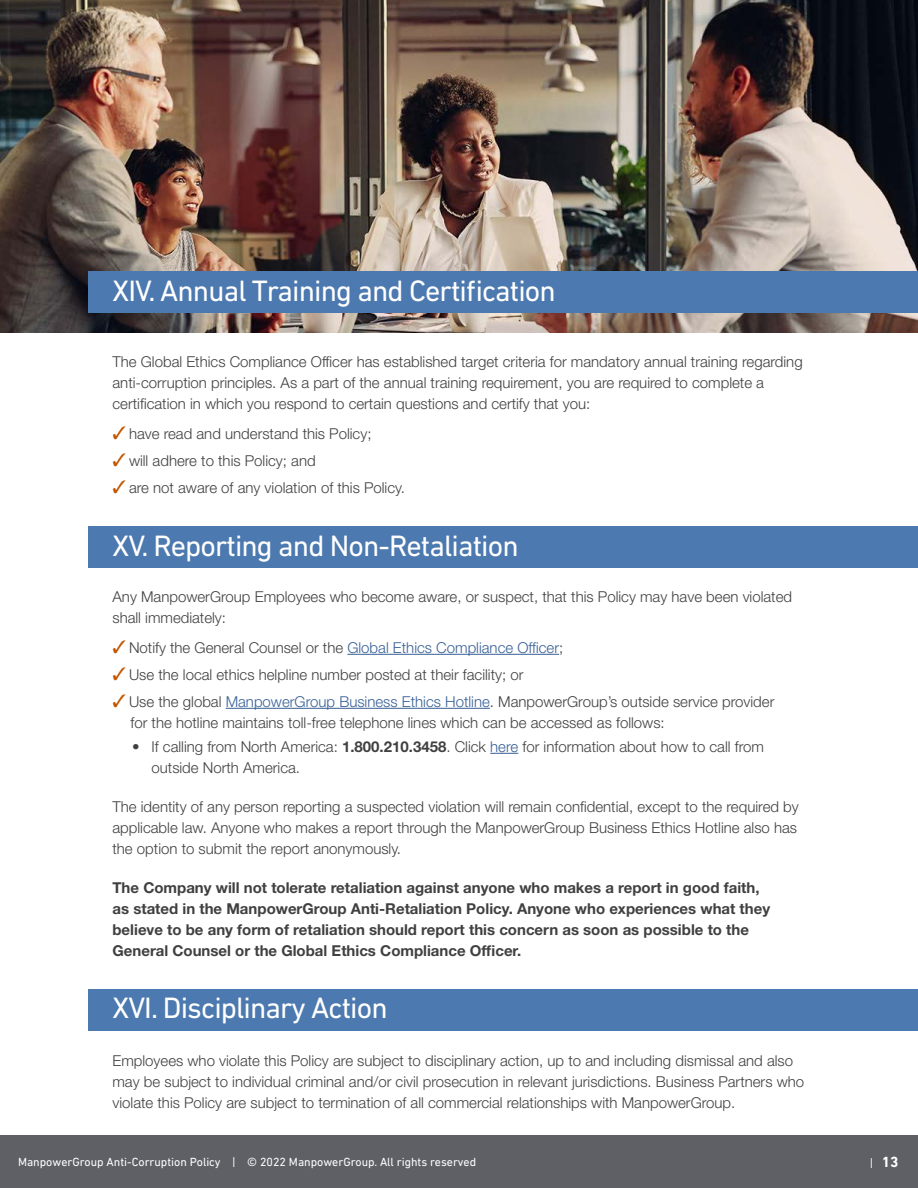
<style>
.page{position:relative;width:918px;height:1188px;background:#fff}
.page>*{position:absolute;margin:0;border:0;box-sizing:border-box;transform-origin:0 0}
.t1{font:30px "DIN Next LT Pro";letter-spacing:-.03em;color:#fff}
.t2{font:300 15px/21px "Helvetica Neue LT Std";color:#404040}
.t3{font:700 15px/21px "Helvetica Neue LT Std";color:#404040}
.t4{font:700 15px "DIN Next LT Pro";color:#fff}
.t5{font:12px "DIN Next LT Pro";color:#fff}
.s1{color:#c25700}
.s2{color:#386097}
.s3{font-weight:700}
.s4{font-weight:400;font-size:12px}
</style>
<div class="page">
<img style="left:0;top:0;width:918px;height:333px">
<div style="left:88px;top:271px;width:830px;height:42px;background:#4c79af"></div>
<div style="left:88px;top:526px;width:830px;height:42px;background:#4c79af"></div>
<div style="left:88px;top:989px;width:830px;height:42px;background:#4c79af"></div>
<div style="left:0;top:1136px;width:918px;height:52px;background:#5e6066"></div>
<hr style="left:347px;top:654px;width:212px;height:1px;background:#386097">
<hr style="left:226px;top:708px;width:264px;height:1px;background:#386097">
<svg style="left:490px;top:753px;width:28px;height:1px"></svg>
<h1 class="t1" style="left:112px;top:273px;width:445px">XIV. Annual Training and Certification</h1>
<p class="t2" style="left:112px;top:351px;width:692px">The Global Ethics Compliance Officer has established target criteria for mandatory annual training regarding anti-corruption principles. As a part of the annual training requirement, you are required to complete a certification in which you respond to certain questions and certify that you:</p>
<p class="t2" style="left:112px;top:423px;width:261px"><span class="s1">✓</span> have read and understand this Policy;</p>
<p class="t2" style="left:112px;top:450px;width:205px"><span class="s1">✓</span> will adhere to this Policy; and</p>
<p class="t2" style="left:112px;top:477px;width:294px"><span class="s1">✓</span> are not aware of any violation of this Policy.</p>
<h1 class="t1" style="left:112px;top:528px;width:408px">XV. Reporting and Non-Retaliation</h1>
<p class="t2" style="left:112px;top:586px;width:681px">Any ManpowerGroup Employees who become aware, or suspect, that this Policy may have been violated shall immediately:</p>
<p class="t2" style="left:112px;top:637px;width:452px"><span class="s1">✓</span> Notify the General Counsel or the <span class="s2">Global Ethics Compliance Officer</span>;</p>
<p class="t2" style="left:112px;top:664px;width:413px"><span class="s1">✓</span> Use the local ethics helpline number posted at their facility; or</p>
<p class="t2" style="left:130px;top:691px;width:645px;text-indent:-18px"><span class="s1">✓</span> Use the global <span class="s2">ManpowerGroup Business Ethics Hotline</span>. ManpowerGroup’s outside service provider for the hotline maintains toll-free telephone lines which can be accessed as follows:</p>
<p class="t2" style="left:152px;top:736px;width:614px;text-indent:-20px">• If calling from North America: <span class="s3">1.800.210.3458</span>. Click <span class="s2">here</span> for information about how to call from outside North America.</p>
<p class="t2" style="left:112px;top:796px;width:688px;text-align:justify">The identity of any person reporting a suspected violation will remain confidential, except to the required by applicable law. Anyone who makes a report through the ManpowerGroup Business Ethics Hotline also has the option to submit the report anonymously.</p>
<p class="t3" style="left:112px;top:877px;width:659px">The Company will not tolerate retaliation against anyone who makes a report in good faith, as stated in the ManpowerGroup Anti-Retaliation Policy. Anyone who experiences what they believe to be any form of retaliation should report this concern as soon as possible to the General Counsel or the Global Ethics Compliance Officer.</p>
<h1 class="t1" style="left:112px;top:991px;width:277px">XVI. Disciplinary Action</h1>
<p class="t2" style="left:112px;top:1049px;width:693px">Employees who violate this Policy are subject to disciplinary action, up to and including dismissal and also may be subject to individual criminal and/or civil prosecution in relevant jurisdictions. Business Partners who violate this Policy are subject to termination of all commercial relationships with ManpowerGroup.</p>
<p class="t5" style="left:18px;top:1155px;width:460px">ManpowerGroup Anti-Corruption Policy | © 2022 ManpowerGroup. All rights reserved</p>
<p class="t4" style="left:870px;top:1153px;width:30px"><span class="s4">|</span> 13</p>
</div>
